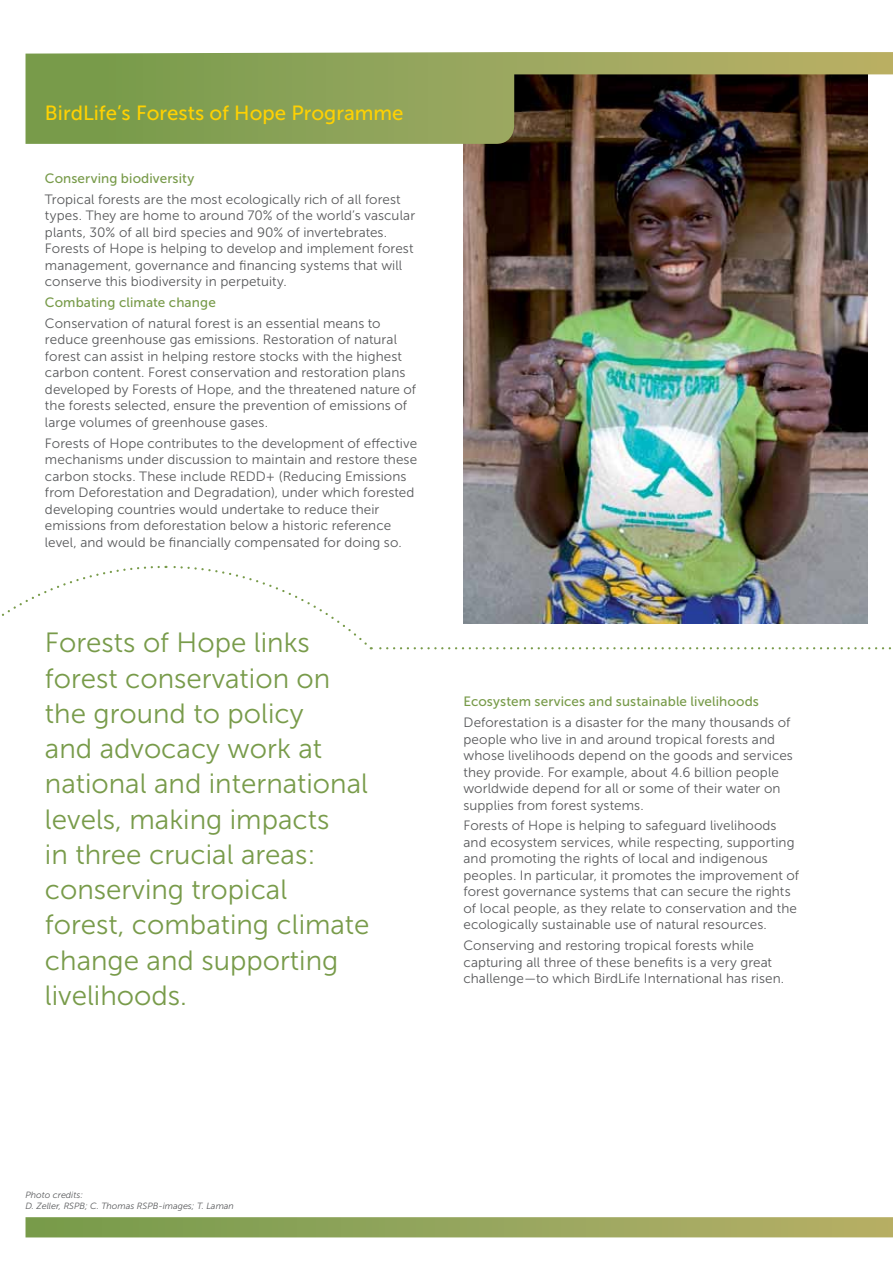
<style>
.page{position:relative;width:893px;height:1263px;background:#fff}
.page>*{position:absolute;margin:0;border:0;box-sizing:border-box;transform-origin:0 0}
.t1{font:27.75px/35.2px "Museo Sans 300";color:#789b4a}
.t2{font:20.4px "Museo Sans 500";color:#fed103}
.t3{font:13.5px/16.5px "Museo Sans 300";letter-spacing:.005em;color:#58595b}
.t4{font:13.5px "Museo Sans 500";letter-spacing:.01em;color:#789b4a}
.t5{font:italic 9px/10.8px "Museo Sans 300";color:#58595b}
</style>
<div class="page">
<img style="left:463px;top:144px;width:404px;height:421px">
<img style="left:1px;top:565px;width:890px;height:85px">
<svg style="left:26px;top:52px;width:867px;height:92px;background:#767f4a"></svg>
<div style="left:26px;top:1217px;width:867px;height:20px;background:linear-gradient(to right,#759b4d,#b6af68)"></div>
<h2 class="t2" style="left:45px;top:102px;width:360px">BirdLife’s Forests of Hope Programme</h2>
<p class="t4" style="left:45px;top:171px;width:151px">Conserving biodiversity</p>
<p class="t3" style="left:45px;top:191px;width:372px">Tropical forests are the most ecologically rich of all forest types. They are home to around 70% of the world’s vascular plants, 30% of all bird species and 90% of invertebrates.<br>Forests of Hope is helping to develop and implement forest management, governance and financing systems that will conserve this biodiversity in perpetuity.</p>
<p class="t4" style="left:45px;top:295px;width:172px">Combating climate change</p>
<p class="t3" style="left:45px;top:315px;width:373px">Conservation of natural forest is an essential means to reduce greenhouse gas emissions. Restoration of natural forest can assist in helping restore stocks with the highest carbon content. Forest conservation and restoration plans developed by Forests of Hope, and the threatened nature of the forests selected, ensure the prevention of emissions of large volumes of greenhouse gases.</p>
<p class="t3" style="left:45px;top:435px;width:374px">Forests of Hope contributes to the development of effective mechanisms under discussion to maintain and restore these carbon stocks. These include REDD+ (Reducing Emissions from Deforestation and Degradation), under which forested developing countries would undertake to reduce their emissions from deforestation below a historic reference level, and would be financially compensated for doing so.</p>
<p class="t1" style="left:45px;top:625px;width:326px">Forests of Hope links forest conservation on the ground to policy<br>and advocacy work at national and international levels, making impacts<br>in three crucial areas: conserving tropical forest, combating climate change and supporting livelihoods.</p>
<p class="t4" style="left:463px;top:694px;width:297px">Ecosystem services and sustainable livelihoods</p>
<p class="t3" style="left:463px;top:714px;width:331px">Deforestation is a disaster for the many thousands of people who live in and around tropical forests and whose livelihoods depend on the goods and services they provide. For example, about 4.6 billion people worldwide depend for all or some of their water on supplies from forest systems.</p>
<p class="t3" style="left:463px;top:817px;width:337px">Forests of Hope is helping to safeguard livelihoods and ecosystem services, while respecting, supporting and promoting the rights of local and indigenous peoples. In particular, it promotes the improvement of forest governance systems that can secure the rights of local people, as they relate to conservation and the ecologically sustainable use of natural resources.</p>
<p class="t3" style="left:463px;top:937px;width:322px">Conserving and restoring tropical forests while capturing all three of these benefits is a very great challenge—to which BirdLife International has risen.</p>
<p class="t5" style="left:26px;top:1190px;width:210px">Photo credits:<br>D. Zeller, RSPB; C. Thomas RSPB-images; T. Laman</p>
</div>
